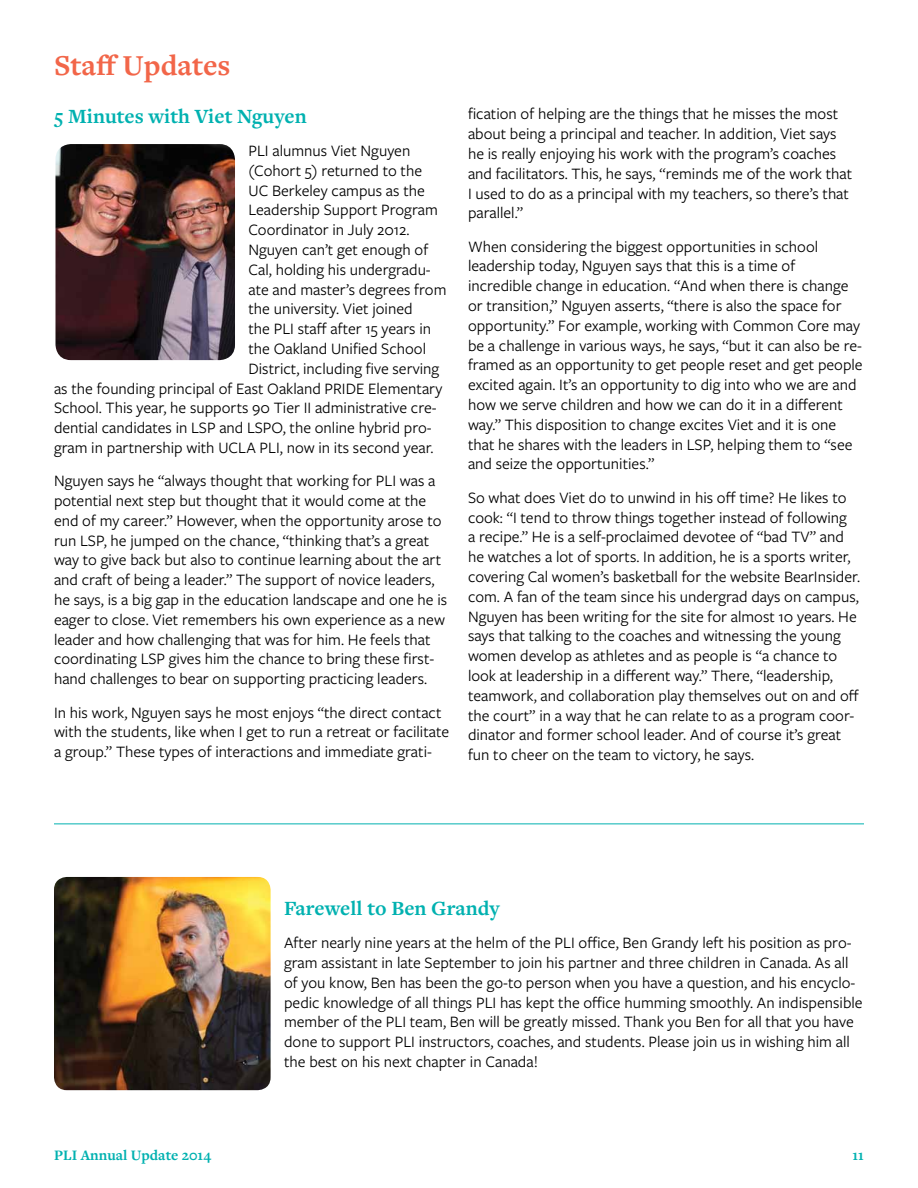
<style>
.page{position:relative;width:918px;height:1188px;background:#fff}
.page>*{position:absolute;margin:0;border:0;box-sizing:border-box;transform-origin:0 0}
.t1{font:700 30px "Freight Text Pro";color:#f26649}
.t2{font:700 21px "Freight Text Pro";color:#00b1b0}
.t3{font:16.5px/19.8px "Freight Sans Pro";color:#000}
.t4{font:700 15px "Freight Text Pro";color:#00b1b0}
</style>
<div class="page">
<img style="left:56px;top:144px;width:179px;height:216px">
<hr style="left:54px;top:824px;width:810px;height:1px;background:#00b1b0">
<img style="left:54px;top:877px;width:217px;height:213px">
<h1 class="t1" style="left:54px;top:45px;width:178px">Staff Updates</h1>
<p class="t2" style="left:54px;top:102px;width:254px">5 Minutes with Viet Nguyen</p>
<p class="t3" style="left:249px;top:140px;width:163px">PLI alumnus Viet Nguyen</p>
<p class="t3" style="left:249px;top:160px;width:175px">(Cohort 5) returned to the</p>
<p class="t3" style="left:249px;top:180px;width:178px">UC Berkeley campus as the</p>
<p class="t3" style="left:249px;top:199px;width:191px">Leadership Support Program</p>
<p class="t3" style="left:249px;top:219px;width:163px">Coordinator in July 2012.</p>
<p class="t3" style="left:249px;top:239px;width:181px">Nguyen can’t get enough of</p>
<p class="t3" style="left:249px;top:259px;width:184px">Cal, holding his undergradu-</p>
<p class="t3" style="left:249px;top:279px;width:199px">ate and master’s degrees from</p>
<p class="t3" style="left:249px;top:298px;width:166px">the university. Viet joined</p>
<p class="t3" style="left:249px;top:318px;width:184px">the PLI staff after 15 years in</p>
<p class="t3" style="left:249px;top:338px;width:179px">the Oakland Unified School</p>
<p class="t3" style="left:249px;top:358px;width:192px">District, including five serving</p>
<p class="t3" style="left:54px;top:378px;width:390px">as the founding principal of East Oakland PRIDE Elementary</p>
<p class="t3" style="left:54px;top:397px;width:384px">School. This year, he supports 90 Tier II administrative cre-</p>
<p class="t3" style="left:54px;top:417px;width:379px">dential candidates in LSP and LSPO, the online hybrid pro-</p>
<p class="t3" style="left:54px;top:437px;width:381px">gram in partnership with UCLA PLI, now in its second year.</p>
<p class="t3" style="left:54px;top:470px;width:395px">Nguyen says he “always thought that working for PLI was a potential next step but thought that it would come at the end of my career.” However, when the opportunity arose to run LSP, he jumped on the chance, “thinking that’s a great way to give back but also to continue learning about the art and craft of being a leader.” The support of novice leaders, he says, is a big gap in the education landscape and one he is eager to close. Viet remembers his own experience as a new leader and how challenging that was for him. He feels that coordinating LSP gives him the chance to bring these first&shy;hand challenges to bear on supporting practicing leaders.</p>
<p class="t3" style="left:54px;top:702px;width:397px">In his work, Nguyen says he most enjoys “the direct contact with the students, like when I get to run a retreat or facilitate a group.” These types of interactions and immediate grati-</p>
<p class="t3" style="left:468px;top:103px;width:386px">fication of helping are the things that he misses the most about being a principal and teacher. In addition, Viet says he is really enjoying his work with the program’s coaches and facilitators. This, he says, “reminds me of the work that I used to do as a principal with my teachers, so there’s that parallel.”</p>
<p class="t3" style="left:468px;top:236px;width:396px">When considering the biggest opportunities in school leadership today, Nguyen says that this is a time of incredible change in education. “And when there is change or transition,” Nguyen asserts, “there is also the space for opportunity.” For example, working with Common Core may be a challenge in various ways, he says, “but it can also be re&shy;framed as an opportunity to get people reset and get people excited again. It’s an opportunity to dig into who we are and how we serve children and how we can do it in a different way.” This disposition to change excites Viet and it is one that he shares with the leaders in LSP, helping them to “see and seize the opportunities.”</p>
<p class="t3" style="left:468px;top:487px;width:394px">So what does Viet do to unwind in his off time? He likes to cook: “I tend to throw things together instead of following<br>a recipe.” He is a self-proclaimed devotee of “bad TV” and he watches a lot of sports. In addition, he is a sports writer, covering Cal women’s basketball for the website BearInsider. com. A fan of the team since his undergrad days on campus, Nguyen has been writing for the site for almost 10 years. He says that talking to the coaches and witnessing the young women develop as athletes and as people is “a chance to look at leadership in a different way.” There, “leadership, teamwork, and collaboration play themselves out on and off the court” in a way that he can relate to as a program coor&shy;dinator and former school leader. And of course it’s great fun to cheer on the team to victory, he says.</p>
<p class="t2" style="left:284px;top:894px;width:217px">Farewell to Ben Grandy</p>
<p class="t3" style="left:284px;top:932px;width:580px">After nearly nine years at the helm of the PLI office, Ben Grandy left his position as pro&shy;gram assistant in late September to join his partner and three children in Canada. As all of you know, Ben has been the go-to person when you have a question, and his encyclo&shy;pedic knowledge of all things PLI has kept the office humming smoothly. An indispensible member of the PLI team, Ben will be greatly missed. Thank you Ben for all that you have done to support PLI instructors, coaches, and students. Please join us in wishing him all the best on his next chapter in Canada!</p>
<p class="t4" style="left:54px;top:1145px;width:159px">PLI Annual Update 2014</p>
<p class="t4" style="left:853px;top:1145px;width:13px">11</p>
</div>
